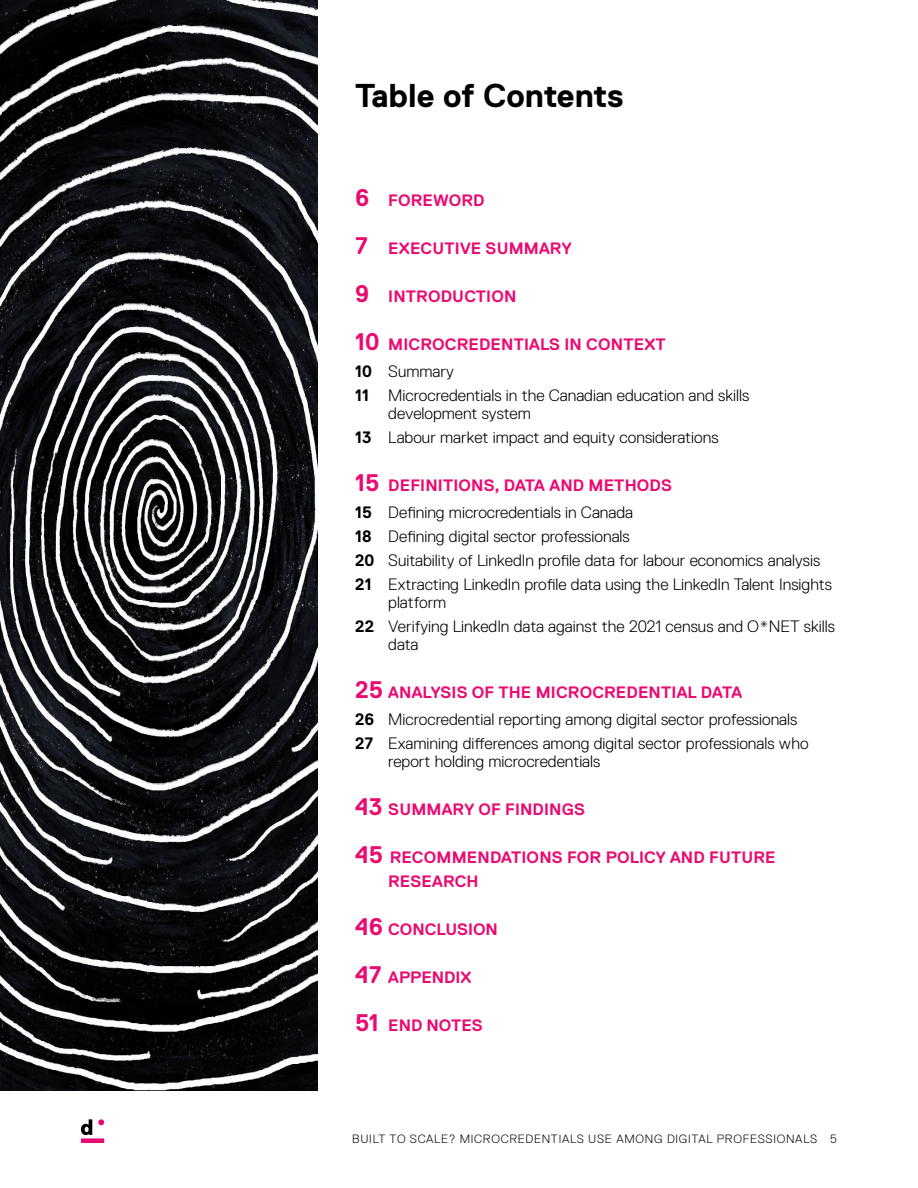
<style>
.page{position:relative;width:918px;height:1188px;background:#fff}
.page>*{position:absolute;margin:0;border:0;box-sizing:border-box;transform-origin:0 0}
.t1{font:700 33px "Replica Std";letter-spacing:-.005em;color:#000}
.t2{font:300 16.5px/24px "Replica Std";color:#000}
.t3{font:700 16.5px/27px "Replica Std";letter-spacing:.01em;color:#ea0b72}
.t4{font:300 12px "Replica Std";letter-spacing:.06em;color:#000}
.s1{font-size:24px}
.s2{color:#000}
.s3{font-weight:300;color:#000}
.s4{font-weight:700}
.s5{font-weight:700;font-size:24px;color:#ea0b72}
.s6{font-weight:700;color:#ea0b72}
</style>
<div class="page">
<img style="left:0;top:0;width:318px;height:1091px">
<svg style="left:81px;top:1119px;width:23px;height:24px"></svg>
<h1 class="t1" style="left:355px;top:77px;width:270px">Table of Contents</h1>
<p class="t3" style="left:355px;top:187px;width:131px"><span class="s1">6</span> FOREWORD</p>
<p class="t3" style="left:355px;top:235px;width:218px"><span class="s1">7</span> EXECUTIVE SUMMARY</p>
<p class="t3" style="left:355px;top:283px;width:163px"><span class="s1">9</span> INTRODUCTION</p>
<p class="t3" style="left:355px;top:331px;width:312px"><span class="s1">10</span> MICROCREDENTIALS IN CONTEXT<br><span class="s2">10</span> <span class="s3">Summary</span></p>
<p class="t2" style="left:388px;top:387px;width:363px;line-height:18px;text-indent:-33px"><span class="s4">11</span> Microcredentials in the Canadian education and skills development system</p>
<p class="t2" style="left:355px;top:426px;width:365px"><span class="s4">13</span> Labour market impact and equity considerations</p>
<p class="t2" style="left:355px;top:472px;width:318px;line-height:27px"><span class="s5">15</span> <span class="s6">DEFINITIONS, DATA AND METHODS<br></span><span class="s4">15</span> Defining microcredentials in Canada</p>
<p class="t2" style="left:355px;top:525px;width:478px"><span class="s4">18</span> Defining digital sector professionals<br><span class="s4">20</span> Suitability of LinkedIn profile data for labour economics analysis<br><span class="s4">21</span> Extracting LinkedIn profile data using the LinkedIn Talent Insights</p>
<p class="t2" style="left:355px;top:591px;width:481px;text-indent:33px">platform<br><span class="s4">22</span> Verifying LinkedIn data against the 2021 census and O*NET skills</p>
<p class="t2" style="left:388px;top:633px;width:32px">data</p>
<p class="t2" style="left:355px;top:679px;width:444px;line-height:27px"><span class="s5">25</span> <span class="s6">ANALYSIS OF THE MICROCREDENTIAL DATA<br></span><span class="s4">26</span> Microcredential reporting among digital sector professionals</p>
<p class="t2" style="left:388px;top:735px;width:422px;line-height:18px;text-indent:-33px"><span class="s4">27</span> Examining differences among digital sector professionals who report holding microcredentials</p>
<p class="t3" style="left:355px;top:796px;width:231px"><span class="s1">43</span> SUMMARY OF FINDINGS</p>
<p class="t3" style="left:388px;top:846px;width:389px;line-height:24px;text-indent:-33px"><span class="s1">45</span> RECOMMENDATIONS FOR POLICY AND FUTURE<br>RESEARCH</p>
<p class="t3" style="left:355px;top:916px;width:144px"><span class="s1">46</span> CONCLUSION</p>
<p class="t3" style="left:355px;top:964px;width:118px"><span class="s1">47</span> APPENDIX</p>
<p class="t3" style="left:355px;top:1012px;width:129px"><span class="s1">51</span> END NOTES</p>
<p class="t4" style="left:352px;top:1132px;width:486px">BUILT TO SCALE? MICROCREDENTIALS USE AMONG DIGITAL PROFESSIONALS 5</p>
</div>
